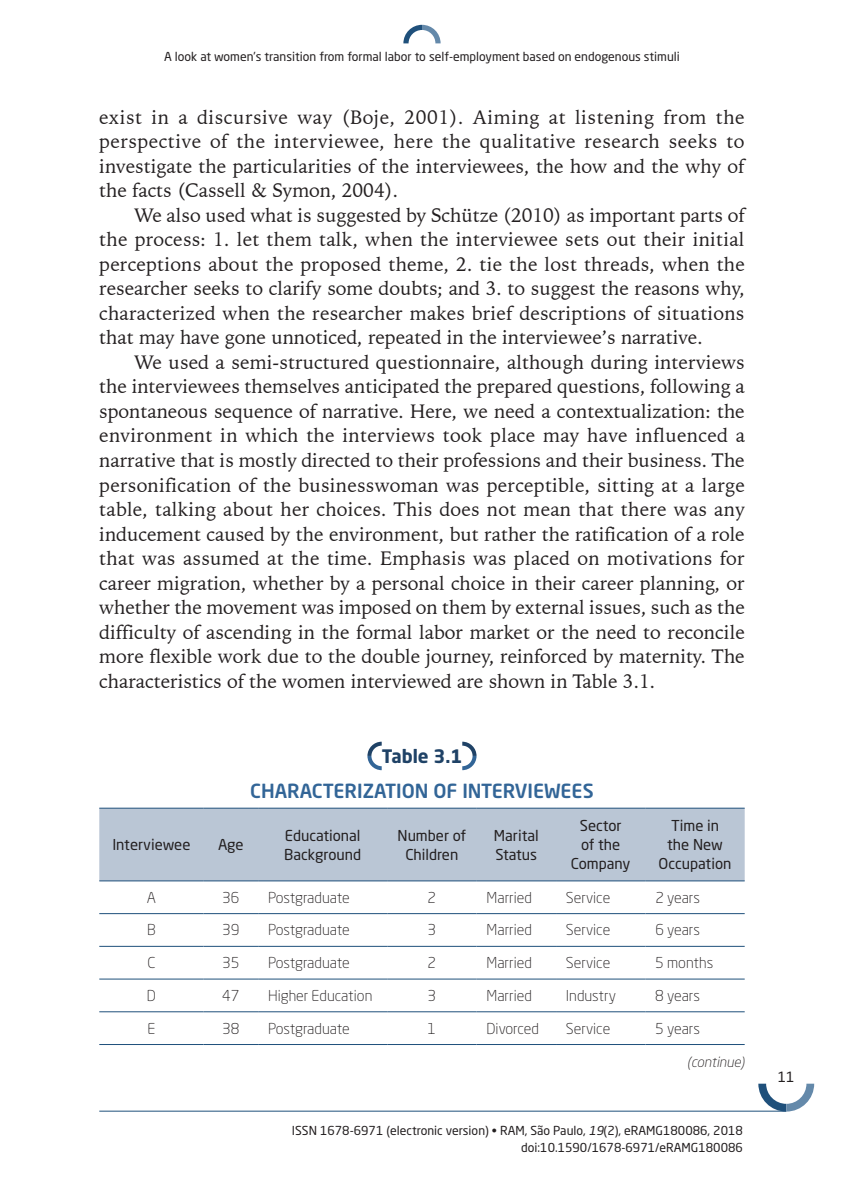
<style>
.page{position:relative;width:844px;height:1191px;background:#fff}
.page>*{position:absolute;margin:0;border:0;box-sizing:border-box;transform-origin:0 0}
.t1{font:19.25px/24.5px "Iowan Old Style BT";color:#231f20;text-align:justify}
.t2{font:500 19.25px "Neo Sans Std";color:#326597}
.t3{font:700 18.38px "Neo Sans Std";color:#1f4266}
.t4{font:300 14.88px "Neo Sans Std";color:#231f20}
.t5{font:14.88px/19.2px "Neo Sans Std";color:#231f20;text-align:center}
.t6{font:italic 300 14px "Neo Sans Std";color:#231f20}
.t7{font:14px "Neo Sans Std";color:#231f20}
.t8{font:12.25px/17.5px "Neo Sans Std";color:#231f20;text-align:right}
.s1{font-style:italic}
</style>
<div class="page">
<hr style="left:99px;top:1110px;width:687px;height:1px;background:#1f507b">
<svg style="left:403px;top:25px;width:37px;height:18px"></svg>
<svg style="left:758px;top:1083px;width:56px;height:28px"></svg>
<svg style="left:367px;top:741px;width:14px;height:29px"></svg>
<svg style="left:462px;top:741px;width:14px;height:29px"></svg>
<div style="left:99px;top:808px;width:645px;height:72px;background:#bac6d5"></div>
<hr style="left:99px;top:807px;width:104px;height:1px;background:#1f507b">
<hr style="left:203px;top:807px;width:55px;height:1px;background:#1f507b">
<hr style="left:258px;top:807px;width:129px;height:1px;background:#1f507b">
<hr style="left:387px;top:807px;width:89px;height:1px;background:#1f507b">
<hr style="left:476px;top:807px;width:80px;height:1px;background:#1f507b">
<hr style="left:556px;top:807px;width:89px;height:1px;background:#1f507b">
<hr style="left:645px;top:807px;width:99px;height:1px;background:#1f507b">
<hr style="left:99px;top:880px;width:104px;height:1px;background:#1f507b">
<hr style="left:203px;top:880px;width:55px;height:1px;background:#1f507b">
<hr style="left:258px;top:880px;width:129px;height:1px;background:#1f507b">
<hr style="left:387px;top:880px;width:89px;height:1px;background:#1f507b">
<hr style="left:476px;top:880px;width:80px;height:1px;background:#1f507b">
<hr style="left:556px;top:880px;width:89px;height:1px;background:#1f507b">
<hr style="left:645px;top:880px;width:99px;height:1px;background:#1f507b">
<hr style="left:99px;top:913px;width:104px;height:1px;background:#1f507b">
<hr style="left:203px;top:913px;width:55px;height:1px;background:#1f507b">
<hr style="left:258px;top:913px;width:129px;height:1px;background:#1f507b">
<hr style="left:387px;top:913px;width:89px;height:1px;background:#1f507b">
<hr style="left:476px;top:913px;width:80px;height:1px;background:#1f507b">
<hr style="left:556px;top:913px;width:89px;height:1px;background:#1f507b">
<hr style="left:645px;top:913px;width:99px;height:1px;background:#1f507b">
<hr style="left:99px;top:946px;width:104px;height:1px;background:#1f507b">
<hr style="left:203px;top:946px;width:55px;height:1px;background:#1f507b">
<hr style="left:258px;top:946px;width:129px;height:1px;background:#1f507b">
<hr style="left:387px;top:946px;width:89px;height:1px;background:#1f507b">
<hr style="left:476px;top:946px;width:80px;height:1px;background:#1f507b">
<hr style="left:556px;top:946px;width:89px;height:1px;background:#1f507b">
<hr style="left:645px;top:946px;width:99px;height:1px;background:#1f507b">
<hr style="left:99px;top:978px;width:104px;height:1px;background:#1f507b">
<hr style="left:203px;top:978px;width:55px;height:1px;background:#1f507b">
<hr style="left:258px;top:978px;width:129px;height:1px;background:#1f507b">
<hr style="left:387px;top:978px;width:89px;height:1px;background:#1f507b">
<hr style="left:476px;top:978px;width:80px;height:1px;background:#1f507b">
<hr style="left:556px;top:978px;width:89px;height:1px;background:#1f507b">
<hr style="left:645px;top:978px;width:99px;height:1px;background:#1f507b">
<hr style="left:99px;top:1011px;width:104px;height:1px;background:#1f507b">
<hr style="left:203px;top:1011px;width:55px;height:1px;background:#1f507b">
<hr style="left:258px;top:1011px;width:129px;height:1px;background:#1f507b">
<hr style="left:387px;top:1011px;width:89px;height:1px;background:#1f507b">
<hr style="left:476px;top:1011px;width:80px;height:1px;background:#1f507b">
<hr style="left:556px;top:1011px;width:89px;height:1px;background:#1f507b">
<hr style="left:645px;top:1011px;width:99px;height:1px;background:#1f507b">
<hr style="left:99px;top:1044px;width:104px;height:1px;background:#1f507b">
<hr style="left:203px;top:1044px;width:55px;height:1px;background:#1f507b">
<hr style="left:258px;top:1044px;width:129px;height:1px;background:#1f507b">
<hr style="left:387px;top:1044px;width:89px;height:1px;background:#1f507b">
<hr style="left:476px;top:1044px;width:80px;height:1px;background:#1f507b">
<hr style="left:556px;top:1044px;width:89px;height:1px;background:#1f507b">
<hr style="left:645px;top:1044px;width:99px;height:1px;background:#1f507b">
<p class="t8" style="left:164px;top:47px;width:517px">A look at women’s transition from formal labor to self-employment based on endogenous stimuli</p>
<p class="t1" style="left:99px;top:105px;width:646px">exist in a discursive way (Boje, 2001). Aiming at listening from the perspective of the interviewee, here the qualitative research seeks to investigate the particularities of the interviewees, the how and the why of the facts (Cassell &amp; Symon, 2004).</p>
<p class="t1" style="left:99px;top:203px;width:647px;text-indent:35px">We also used what is suggested by Schütze (2010) as important parts of the process: 1. let them talk, when the interviewee sets out their initial perceptions about the proposed theme, 2. tie the lost threads, when the researcher seeks to clarify some doubts; and 3. to suggest the reasons why, characterized when the researcher makes brief descriptions of situations that may have gone unnoticed, repeated in the interviewee’s narrative.</p>
<p class="t1" style="left:99px;top:350px;width:647px;text-indent:35px">We used a semi-structured questionnaire, although during interviews the interviewees themselves anticipated the prepared questions, following a spontaneous sequence of narrative. Here, we need a contextualization: the environment in which the interviews took place may have influenced a narrative that is mostly directed to their professions and their business. The personification of the businesswoman was perceptible, sitting at a large table, talking about her choices. This does not mean that there was any inducement caused by the environment, but rather the ratification of a role that was assumed at the time. Emphasis was placed on motivations for career migration, whether by a personal choice in their career planning, or whether the movement was imposed on them by external issues, such as the difficulty of ascending in the formal labor market or the need to reconcile more flexible work due to the double journey, reinforced by maternity. The characteristics of the women interviewed are shown in Table 3.1.</p>
<p class="t3" style="left:381px;top:744px;width:82px">Table 3.1</p>
<p class="t2" style="left:250px;top:779px;width:37px">CHARACTERI</p>
<p class="t2" style="left:362px;top:779px;width:23px">ZATION</p>
<p class="t2" style="left:433px;top:779px;width:41px">OF INTER</p>
<p class="t2" style="left:514px;top:779px;width:25px">VIEWEES</p>
<p class="t5" style="left:112px;top:835px;width:80px">Interviewee</p>
<p class="t5" style="left:218px;top:835px;width:27px">Age</p>
<p class="t5" style="left:284px;top:825px;width:78px;text-align:left">Educational<br>Background</p>
<p class="t5" style="left:397px;top:825px;width:70px">Number of<br>Children</p>
<p class="t5" style="left:493px;top:825px;width:46px;text-align:left">Marital<br>Status</p>
<p class="t5" style="left:570px;top:815px;width:61px">Sector<br>of the<br>Company</p>
<p class="t5" style="left:658px;top:815px;width:74px">Time in the New<br>Occupation</p>
<p class="t4" style="left:147px;top:888px;width:11px">A</p>
<p class="t4" style="left:222px;top:888px;width:19px">36</p>
<p class="t4" style="left:268px;top:888px;width:83px">Postgraduate</p>
<p class="t4" style="left:427px;top:888px;width:10px">2</p>
<p class="t4" style="left:486px;top:888px;width:47px">Married</p>
<p class="t4" style="left:566px;top:888px;width:46px">Service</p>
<p class="t4" style="left:655px;top:888px;width:46px">2 years</p>
<p class="t4" style="left:147px;top:921px;width:10px">B</p>
<p class="t4" style="left:222px;top:921px;width:19px">39</p>
<p class="t4" style="left:268px;top:921px;width:83px">Postgraduate</p>
<p class="t4" style="left:427px;top:921px;width:10px">3</p>
<p class="t4" style="left:486px;top:921px;width:47px">Married</p>
<p class="t4" style="left:566px;top:921px;width:46px">Service</p>
<p class="t4" style="left:655px;top:921px;width:46px">6 years</p>
<p class="t4" style="left:147px;top:953px;width:9px">C</p>
<p class="t4" style="left:222px;top:953px;width:19px">35</p>
<p class="t4" style="left:268px;top:953px;width:83px">Postgraduate</p>
<p class="t4" style="left:427px;top:953px;width:10px">2</p>
<p class="t4" style="left:486px;top:953px;width:47px">Married</p>
<p class="t4" style="left:565px;top:953px;width:46px">Service</p>
<p class="t4" style="left:655px;top:953px;width:59px">5 months</p>
<p class="t4" style="left:147px;top:986px;width:11px">D</p>
<p class="t4" style="left:222px;top:986px;width:19px">47</p>
<p class="t4" style="left:268px;top:986px;width:106px">Higher Education</p>
<p class="t4" style="left:427px;top:986px;width:10px">3</p>
<p class="t4" style="left:486px;top:986px;width:47px">Married</p>
<p class="t4" style="left:565px;top:986px;width:52px">Industry</p>
<p class="t4" style="left:655px;top:986px;width:46px">8 years</p>
<p class="t4" style="left:147px;top:1019px;width:9px">E</p>
<p class="t4" style="left:222px;top:1019px;width:19px">38</p>
<p class="t4" style="left:268px;top:1019px;width:83px">Postgraduate</p>
<p class="t4" style="left:427px;top:1019px;width:10px">1</p>
<p class="t4" style="left:486px;top:1019px;width:54px">Divorced</p>
<p class="t4" style="left:565px;top:1019px;width:46px">Service</p>
<p class="t4" style="left:655px;top:1019px;width:46px">5 years</p>
<p class="t6" style="left:687px;top:1053px;width:59px">(continue)</p>
<p class="t8" style="left:292px;top:1121px;width:452px">ISSN 1678-6971 (electronic version) • RAM, São Paulo, <span class="s1">19</span>(2), eRAMG180086, 2018 doi:10.1590/1678-6971/eRAMG180086</p>
<p class="t7" style="left:777px;top:1068px;width:18px">11</p>
</div>
